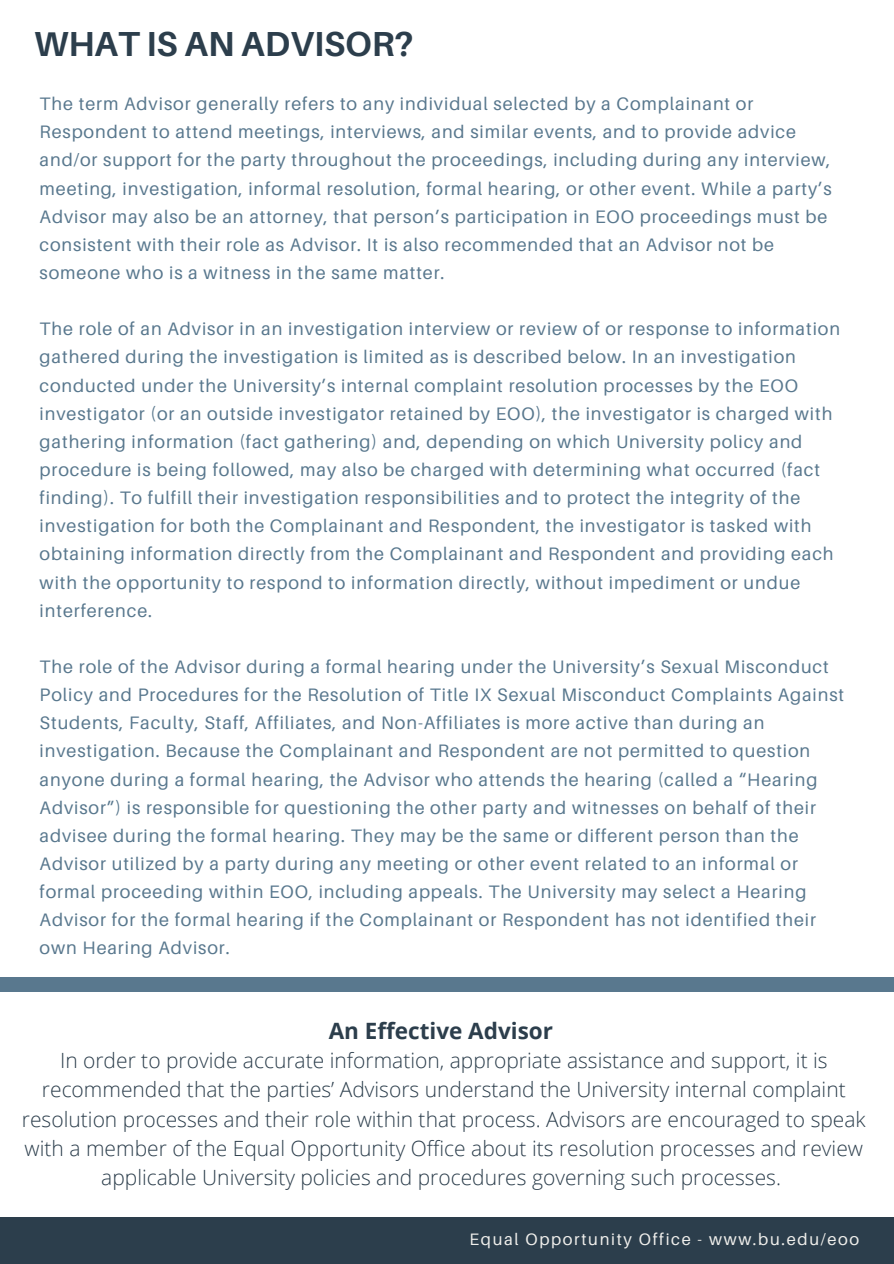
<style>
.page{position:relative;width:894px;height:1264px;background:#fff}
.page>*{position:absolute;margin:0;border:0;box-sizing:border-box;transform-origin:0 0}
.t1{font:700 34.8px "Aileron";color:#2c3e4c}
.t2{font:700 22.5px "Open Sans";color:#2c3e4c}
.t3{font:300 21px/29.2px "Open Sans";color:#2c3e4c;text-align:center}
.t4{font:18px/28.2px "Aileron";letter-spacing:.05em;color:#59788e}
.t5{font:16.5px "Aileron";letter-spacing:.1em;color:#f0efec}
</style>
<div class="page">
<div style="left:0;top:1217px;width:893px;height:46px;background:#2c3e4c"></div>
<div style="left:0;top:977px;width:893px;height:14px;background:#59788e"></div>
<p class="t1" style="left:34px;top:23px;width:381px">WHAT IS AN ADVISOR?</p>
<p class="t4" style="left:40px;top:89px;width:793px">The term Advisor generally refers to any individual selected by a Complainant or Respondent to attend meetings, interviews, and similar events, and to provide advice and/or support for the party throughout the proceedings, including during any interview, meeting, investigation, informal resolution, formal hearing, or other event. While a party’s Advisor may also be an attorney, that person’s participation in EOO proceedings must be consistent with their role as Advisor. It is also recommended that an Advisor not be someone who is a witness in the same matter.</p>
<p class="t4" style="left:40px;top:314px;width:801px">The role of an Advisor in an investigation interview or review of or response to information gathered during the investigation is limited as is described below. In an investigation conducted under the University’s internal complaint resolution processes by the EOO investigator (or an outside investigator retained by EOO), the investigator is charged with gathering information (fact gathering) and, depending on which University policy and procedure is being followed, may also be charged with determining what occurred (fact finding). To fulfill their investigation responsibilities and to protect the integrity of the investigation for both the Complainant and Respondent, the investigator is tasked with obtaining information directly from the Complainant and Respondent and providing each with the opportunity to respond to information directly, without impediment or undue interference.</p>
<p class="t4" style="left:40px;top:652px;width:805px">The role of the Advisor during a formal hearing under the University’s Sexual Misconduct Policy and Procedures for the Resolution of Title IX Sexual Misconduct Complaints Against Students, Faculty, Staff, Affiliates, and Non-Affiliates is more active than during an investigation. Because the Complainant and Respondent are not permitted to question anyone during a formal hearing, the Advisor who attends the hearing (called a “Hearing Advisor”) is responsible for questioning the other party and witnesses on behalf of their advisee during the formal hearing. They may be the same or different person than the Advisor utilized by a party during any meeting or other event related to an informal or formal proceeding within EOO, including appeals. The University may select a Hearing Advisor for the formal hearing if the Complainant or Respondent has not identified their own Hearing Advisor.</p>
<h2 class="t2" style="left:328px;top:1014px;width:226px">An Effective Advisor</h2>
<h2 class="t3" style="left:22px;top:1045px;width:845px">In order to provide accurate information, appropriate assistance and support, it is recommended that the parties’ Advisors understand the University internal complaint resolution processes and their role within that process. Advisors are encouraged to speak with a member of the Equal Opportunity Office about its resolution processes and review applicable University policies and procedures governing such processes.</h2>
<h1 class="t5" style="left:469px;top:1229px;width:391px">Equal Opportunity Office - www.bu.edu/eoo</h1>
</div>
